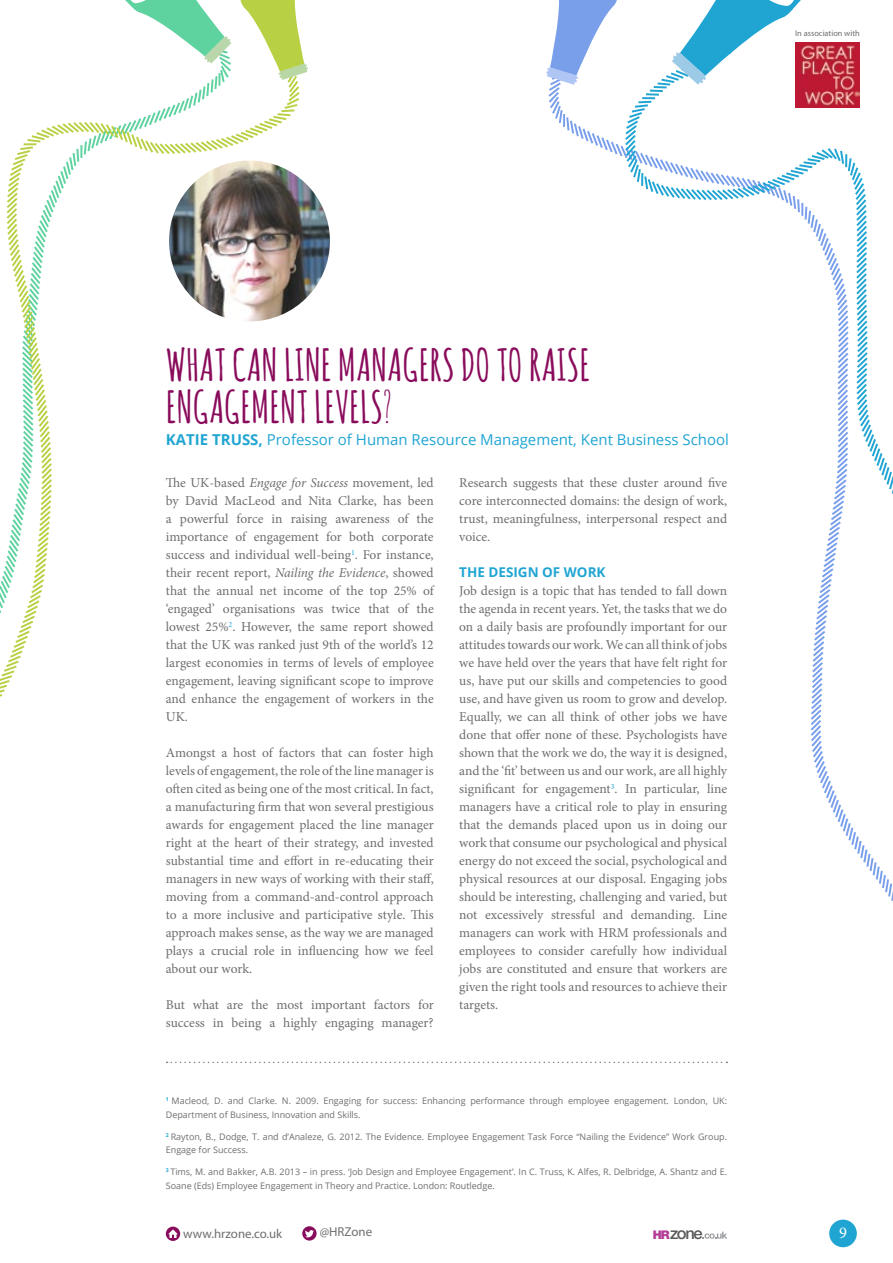
<style>
.page{position:relative;width:893px;height:1263px;background:#fff}
.page>*{position:absolute;margin:0;border:0;box-sizing:border-box;transform-origin:0 0}
.t1{font:700 43.5px/42px "Amatic SC";color:#890b5b}
.t2{font:500 16.5px "Helvetica Neue";color:#58595b}
.t3{font:16.5px "Minion Pro";color:#fff}
.t4{font:15px "Open Sans";color:#20a5d3}
.t5{font:13.5px/18px "Minion Pro";letter-spacing:-.005em;color:#6d6e71;text-align:justify}
.t6{font:700 13.5px "Open Sans";color:#20a5d3}
.t7{font:12.9px "Myriad Pro";color:#6d6e71}
.t8{font:9px/13.5px "Open Sans";color:#6d6e71}
.t9{font:8.4px "Myriad Pro";color:#6d6e71}
.s1{font-weight:400}
.s2{font-weight:700}
.s3{font-style:italic}
.s4{font-weight:900;font-size:12px;color:#b43e97}
</style>
<div class="page">
<svg style="left:0;top:80px;width:302px;height:617px"></svg>
<svg style="left:548px;top:85px;width:345px;height:816px"></svg>
<svg style="left:623px;top:72px;width:270px;height:691px"></svg>
<svg style="left:546px;top:0;width:95px;height:85px"></svg>
<svg style="left:672px;top:0;width:189px;height:85px"></svg>
<svg style="left:125px;top:0;width:183px;height:80px"></svg>
<svg style="left:703px;top:1232px;width:24px;height:7px"></svg>
<svg style="left:302px;top:1226px;width:15px;height:14px"></svg>
<svg style="left:305px;top:1230px;width:9px;height:7px"></svg>
<svg style="left:166px;top:1226px;width:14px;height:15px"></svg>
<svg style="left:168px;top:1229px;width:10px;height:9px"></svg>
<img style="left:795px;top:43px;width:65px;height:65px">
<div style="left:829px;top:1219px;width:28px;height:28px;background:#20a5d3;border-radius:50%"></div>
<svg style="left:167px;top:1061px;width:560px;height:2px"></svg>
<img style="left:169px;top:161px;width:161px;height:160px;border-radius:80px">
<p class="t9" style="left:795px;top:28px;width:66px">In association with</p>
<h1 class="t1" style="left:166px;top:342px;width:426px">WHAT CAN LINE MANAGERS DO TO RAISE<br>ENGAGEMENT LEVELS<span class="s1">?</span></h1>
<p class="t4" style="left:166px;top:429px;width:565px"><span class="s2">KATIE TRUSS,</span> Professor of Human Resource Management, Kent Business School</p>
<p class="t5" style="left:166px;top:474px;width:269px">The UK-based <span class="s3">Engage for Success</span> movement, led by David MacLeod and Nita Clarke, has been a powerful force in raising awareness of the importance of engagement for both corporate success and individual well-being<sup>1</sup>. For instance, their recent report, <span class="s3">Nailing the Evidence</span>, showed that the annual net income of the top 25% of ‘engaged’ organisations was twice that of the lowest 25%<sup>2</sup>. However, the same report showed that the UK was ranked just 9th of the world’s 12 largest economies in terms of levels of employee engagement, leaving significant scope to improve and enhance the engagement of workers in the UK.</p>
<p class="t5" style="left:166px;top:744px;width:269px">Amongst a host of factors that can foster high levels of engagement, the role of the line manager is often cited as being one of the most critical. In fact, a manufacturing firm that won several prestigious awards for engagement placed the line manager right at the heart of their strategy, and invested substantial time and effort in re-educating their managers in new ways of working with their staff, moving from a command-and-control approach to a more inclusive and participative style. This approach makes sense, as the way we are managed plays a crucial role in influencing how we feel about our work.</p>
<p class="t5" style="left:166px;top:996px;width:269px">But what are the most important factors for success in being a highly engaging manager?</p>
<p class="t5" style="left:459px;top:474px;width:269px">Research suggests that these cluster around five core interconnected domains: the design of work, trust, meaningfulness, interpersonal respect and voice.</p>
<p class="t6" style="left:459px;top:563px;width:147px">THE DESIGN OF WORK</p>
<p class="t5" style="left:459px;top:582px;width:269px">Job design is a topic that has tended to fall down the agenda in recent years. Yet, the tasks that we do on a daily basis are profoundly important for our attitudes towards our work. We can all think of jobs we have held over the years that have felt right for us, have put our skills and competencies to good use, and have given us room to grow and develop.<br>Equally, we can all think of other jobs we have done that offer none of these. Psychologists have shown that the work we do, the way it is designed, and the ‘fit’ between us and our work, are all highly significant for engagement<sup>3</sup>. In particular, line managers have a critical role to play in ensuring that the demands placed upon us in doing our work that consume our psychological and physical energy do not exceed the social, psychological and physical resources at our disposal. Engaging jobs should be interesting, challenging and varied, but not excessively stressful and demanding. Line managers can work with HRM professionals and employees to consider carefully how individual jobs are constituted and ensure that workers are given the right tools and resources to achieve their targets.</p>
<p class="t8" style="left:166px;top:1094px;width:563px"><sup>1</sup> Macleod, D. and Clarke. N. 2009. Engaging for success: Enhancing performance through employee engagement. London, UK:<br>Department of Business, Innovation and Skills.</p>
<p class="t8" style="left:166px;top:1129px;width:563px"><sup>2</sup> Rayton, B., Dodge, T. and d’Analeze, G. 2012. The Evidence. Employee Engagement Task Force “Nailing the Evidence” Work Group.<br>Engage for Success.</p>
<p class="t8" style="left:166px;top:1165px;width:563px"><sup>3</sup> Tims, M. and Bakker, A.B. 2013 – in press. ‘Job Design and Employee Engagement’. In C. Truss, K. Alfes, R. Delbridge, A. Shantz and E.<br>Soane (Eds) Employee Engagement in Theory and Practice. London: Routledge.</p>
<p class="t7" style="left:183px;top:1225px;width:101px">www.hrzone.co.uk</p>
<p class="t7" style="left:320px;top:1223px;width:54px">@HRZone</p>
<p class="t2" style="left:653px;top:1223px;width:52px"><span class="s4">HR</span>zone</p>
<p class="t3" style="left:839px;top:1222px;width:9px">9</p>
</div>
